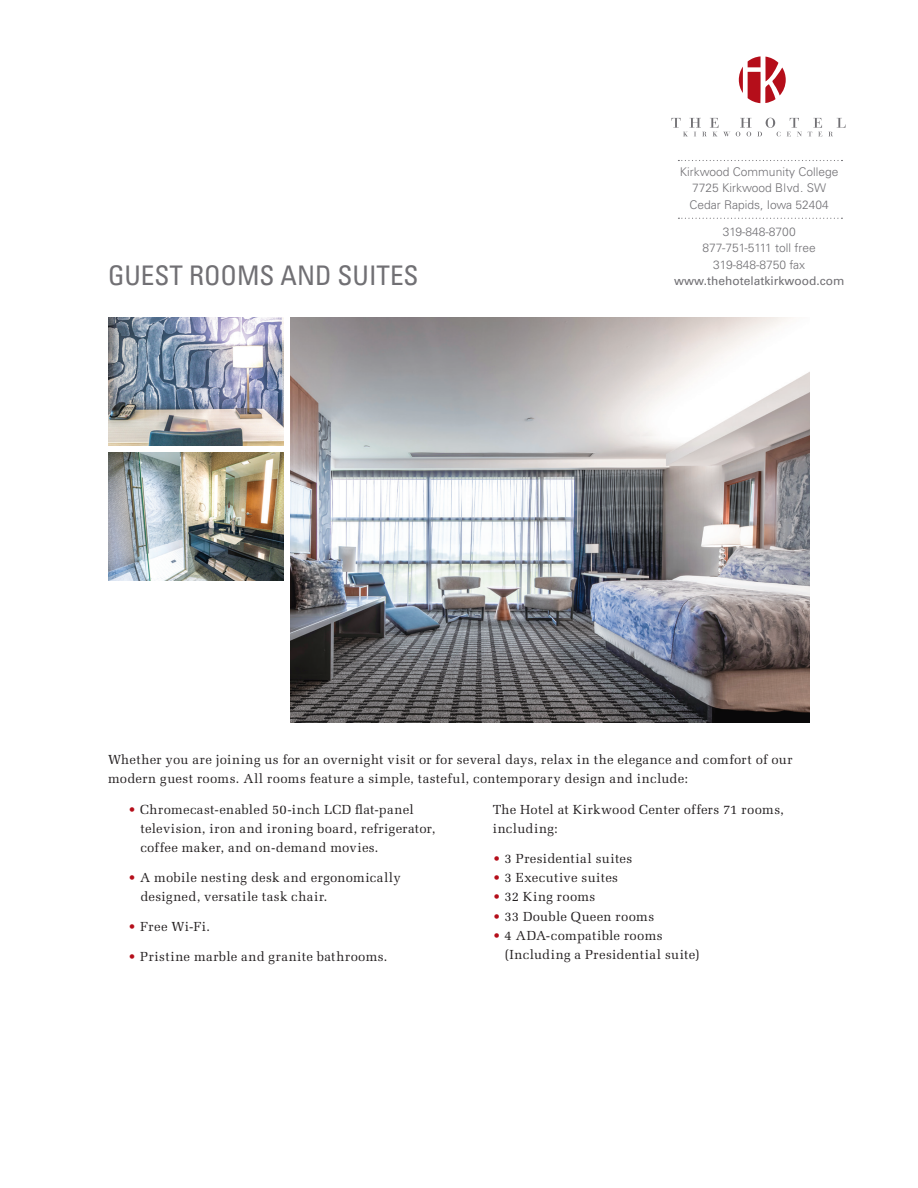
<style>
.page{position:relative;width:918px;height:1188px;background:#fff}
.page>*{position:absolute;margin:0;border:0;box-sizing:border-box;transform-origin:0 0}
.t1{font:condensed 27px "Univers LT Std";color:#717074}
.t2{font:13.2px/19px "Melior LT Std";letter-spacing:.025em;color:#231f20}
.t3{font:300 12px/16.5px "Univers LT Std";color:#717074;text-align:center}
.t4{font:12px "Univers LT Std";color:#717074}
.s1{color:#b50e1a}
</style>
<div class="page">
<svg style="left:678px;top:160px;width:164px;height:1px"></svg>
<svg style="left:678px;top:218px;width:164px;height:1px"></svg>
<svg style="left:671px;top:118px;width:59px;height:18px"></svg>
<svg style="left:736px;top:118px;width:44px;height:18px"></svg>
<svg style="left:787px;top:118px;width:15px;height:18px"></svg>
<svg style="left:808px;top:118px;width:14px;height:18px"></svg>
<svg style="left:828px;top:118px;width:18px;height:18px"></svg>
<svg style="left:739px;top:56px;width:47px;height:47px"></svg>
<img style="left:290px;top:317px;width:520px;height:405px">
<img style="left:108px;top:317px;width:176px;height:129px">
<img style="left:108px;top:452px;width:176px;height:129px">
<p class="t3" style="left:680px;top:163px;width:160px">Kirkwood Community College<br>7725 Kirkwood Blvd. SW<br>Cedar Rapids, Iowa 52404</p>
<p class="t3" style="left:703px;top:223px;width:115px">319-848-8700<br>877-751-5111 toll free<br>319-848-8750 fax</p>
<h1 class="t1" style="left:108px;top:258px;width:312px">GUEST ROOMS AND SUITES</h1>
<p class="t4" style="left:674px;top:274px;width:172px">www.thehotelatkirkwood.com</p>
<p class="t2" style="left:108px;top:750px;width:686px">Whether you are joining us for an overnight visit or for several days, relax in the elegance and comfort of our modern guest rooms. All rooms feature a simple, tasteful, contemporary design and include:</p>
<p class="t2" style="left:140px;top:800px;width:297px;text-indent:-12px"><span class="s1">•</span> Chromecast-enabled 50-inch LCD flat-panel television, iron and ironing board, refrigerator, coffee maker, and on-demand movies.</p>
<p class="t2" style="left:140px;top:868px;width:262px;text-indent:-12px"><span class="s1">•</span> A mobile nesting desk and ergonomically designed, versatile task chair.</p>
<p class="t2" style="left:128px;top:917px;width:83px"><span class="s1">•</span> Free Wi-Fi.</p>
<p class="t2" style="left:128px;top:947px;width:261px"><span class="s1">•</span> Pristine marble and granite bathrooms.</p>
<p class="t2" style="left:493px;top:800px;width:293px">The Hotel at Kirkwood Center offers 71 rooms, including:</p>
<p class="t2" style="left:493px;top:849px;width:141px"><span class="s1">•</span> 3 Presidential suites</p>
<p class="t2" style="left:493px;top:868px;width:127px"><span class="s1">•</span> 3 Executive suites</p>
<p class="t2" style="left:493px;top:887px;width:104px"><span class="s1">•</span> 32 King rooms</p>
<p class="t2" style="left:493px;top:907px;width:163px"><span class="s1">•</span> 33 Double Queen rooms</p>
<p class="t2" style="left:505px;top:926px;width:196px;text-indent:-12px"><span class="s1">•</span> 4 ADA-compatible rooms (Including a Presidential suite)</p>
</div>
